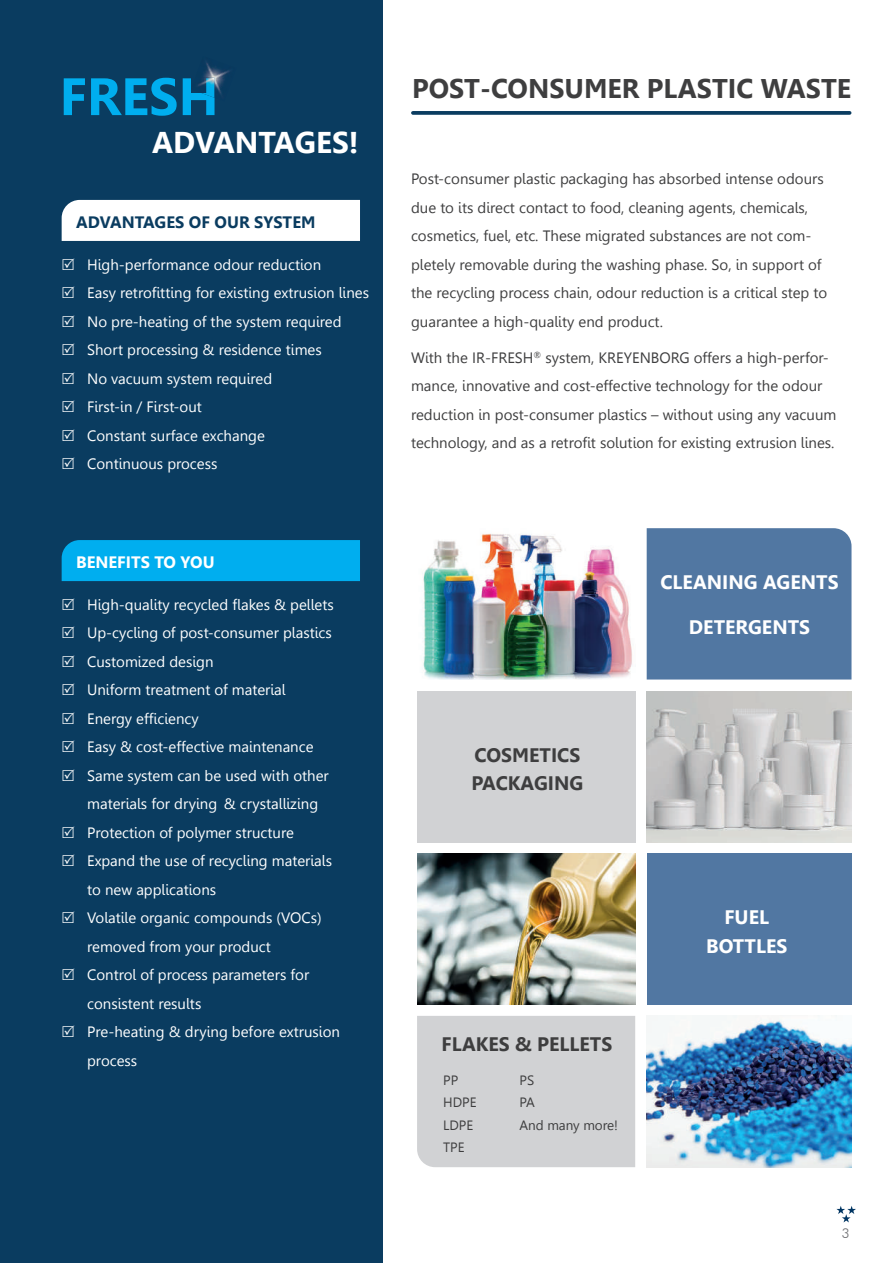
<style>
.page{position:relative;width:893px;height:1263px;background:#fff}
.page>*{position:absolute;margin:0;border:0;box-sizing:border-box;transform-origin:0 0}
.t1{font:700 52.5px "Leelawadee";color:#00aeef}
.t2{font:700 30px "Leelawadee";color:#fff}
.t3{font:700 27px "Leelawadee";color:#3e3e3f}
.t4{font:700 19.5px/28.5px "Leelawadee";color:#fff;text-align:center}
.t5{font:700 19.5px/28.5px "Leelawadee";color:#3e3e3f}
.t6{font:700 16.5px "Leelawadee";color:#0a3c60}
.t7{font:700 16.5px "Leelawadee";color:#fff}
.t8{font:15px/28.5px "Leelawadee";color:#fff}
.t9{font:15px/28.5px "Leelawadee";color:#3e3e3f}
.t10{font:13.5px/22.5px "Leelawadee";letter-spacing:-.005em;color:#3e3e3f}
.t11{font:300 13.5px "Futura BT";color:#6c6d70}
</style>
<div class="page">
<div style="left:647px;top:528px;width:204px;height:151px;background:#5177a2"></div>
<div style="left:647px;top:853px;width:204px;height:152px;background:#5177a2"></div>
<div style="left:417px;top:691px;width:218px;height:151px;background:#d1d2d4"></div>
<div style="left:417px;top:1016px;width:218px;height:151px;background:#d1d2d4"></div>
<div style="left:0;top:0;width:383px;height:1263px;background:#0a3c60"></div>
<svg style="left:413px;top:111px;width:437px;height:4px;fill:#0c3e61"></svg>
<div style="left:62px;top:200px;width:298px;height:41px;background:#fff"></div>
<div style="left:62px;top:540px;width:298px;height:41px;background:#00aeef"></div>
<img style="left:417px;top:853px;width:218px;height:152px">
<img style="left:422px;top:533px;width:210px;height:146px">
<img style="left:647px;top:691px;width:204px;height:151px">
<img style="left:647px;top:1016px;width:204px;height:151px">
<img style="left:203px;top:62px;width:27px;height:36px">
<img style="left:198px;top:78px;width:16px;height:20px">
<svg style="left:836px;top:1206px;width:20px;height:16px"></svg>
<h1 class="t1" style="left:60px;top:66px;width:161px">FRESH</h1>
<h2 class="t2" style="left:152px;top:125px;width:208px">ADVANTAGES!</h2>
<p class="t6" style="left:76px;top:212px;width:241px">ADVANTAGES OF OUR SYSTEM</p>
<p class="t8" style="left:87px;top:250px;width:283px">High-performance odour reduction<br>Easy retrofitting for existing extrusion lines<br>No pre-heating of the system required<br>Short processing &amp; residence times<br>No vacuum system required<br>First-in / First-out<br>Constant surface exchange<br>Continuous process</p>
<p class="t7" style="left:76px;top:552px;width:140px">BENEFITS TO YOU</p>
<p class="t8" style="left:87px;top:590px;width:254px">High-quality recycled flakes &amp; pellets<br>Up-cycling of post-consumer plastics<br>Customized design<br>Uniform treatment of material<br>Energy efficiency<br>Easy &amp; cost-effective maintenance<br>Same system can be used with other materials for drying &amp; crystallizing<br>Protection of polymer structure<br>Expand the use of recycling materials to new applications<br>Volatile organic compounds (VOCs) removed from your product<br>Control of process parameters for consistent results<br>Pre-heating &amp; drying before extrusion process</p>
<h3 class="t3" style="left:412px;top:73px;width:441px">POST-CONSUMER PLASTIC WASTE</h3>
<p class="t9" style="left:411px;top:165px;width:418px">Post-consumer plastic packaging has absorbed intense odours due to its direct contact to food, cleaning agents, chemicals, cosmetics, fuel, etc. These migrated substances are not com&shy;pletely removable during the washing phase. So, in support of the recycling process chain, odour reduction is a critical step to guarantee a high-quality end product.</p>
<p class="t9" style="left:411px;top:343px;width:427px">With the IR-FRESH<sup>®</sup> system, KREYENBORG offers a high-perfor&shy;mance, innovative and cost-effective technology for the odour reduction in post-consumer plastics – without using any vacuum technology, and as a retrofit solution for existing extrusion lines.</p>
<h3 class="t5" style="left:471px;top:741px;width:113px">COSMETICS<br>PACKAGING</h3>
<h3 class="t4" style="left:660px;top:568px;width:180px">CLEANING AGENTS</h3>
<h3 class="t4" style="left:689px;top:613px;width:123px">DETERGENTS</h3>
<h3 class="t5" style="left:442px;top:1030px;width:172px">FLAKES &amp; PELLETS</h3>
<p class="t10" style="left:520px;top:1069px;width:100px">PS<br>PA<br>And many more!</p>
<p class="t10" style="left:443px;top:1069px;width:35px">PP<br>HDPE<br>LDPE<br>TPE</p>
<h3 class="t4" style="left:706px;top:903px;width:83px">FUEL<br>BOTTLES</h3>
<p class="t11" style="left:842px;top:1225px;width:9px">3</p>
</div>
